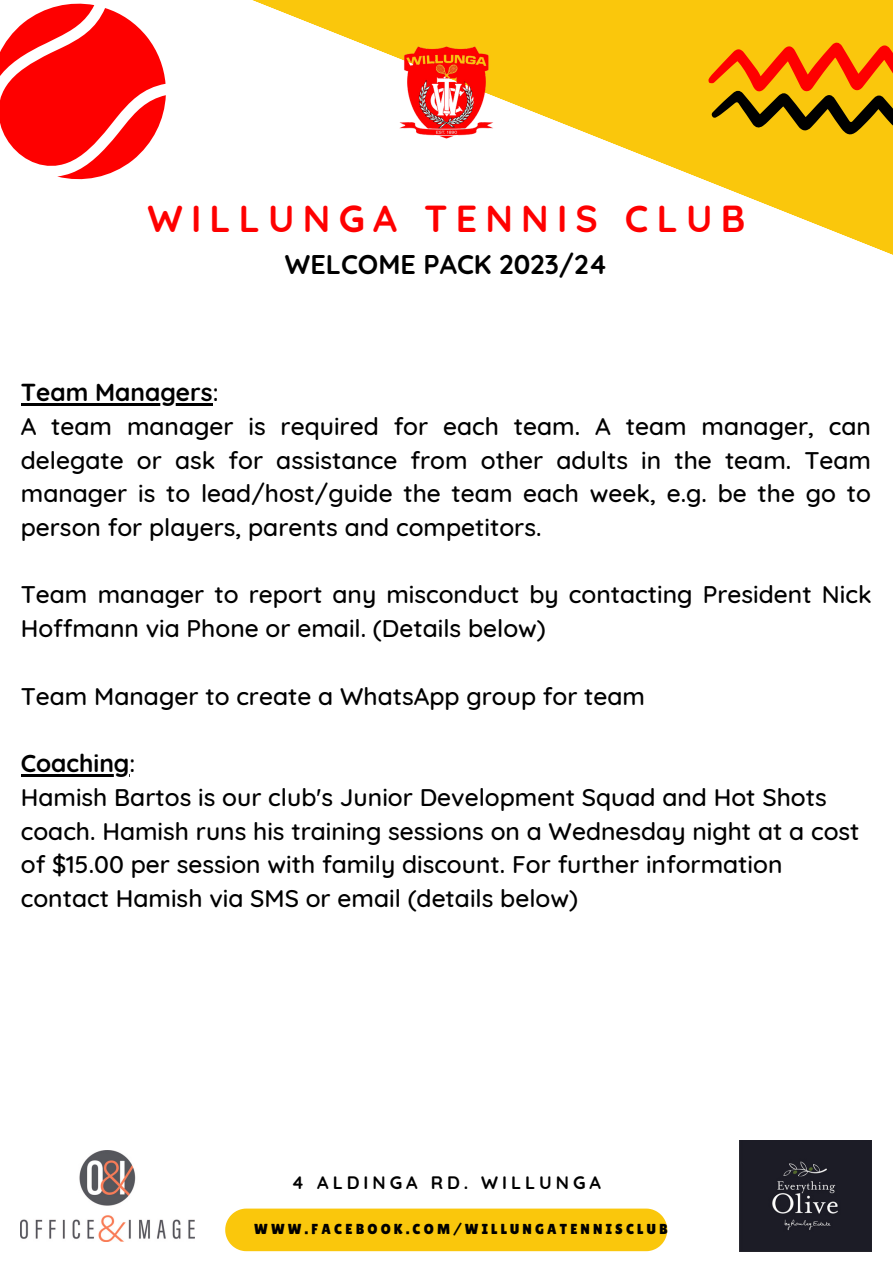
<style>
.page{position:relative;width:893px;height:1264px;background:#fff}
.page>*{position:absolute;margin:0;border:0;box-sizing:border-box;transform-origin:0 0}
.t1{font:700 37.5px "Quicksand";letter-spacing:.22em;color:#fe0000}
.t2{font:700 27px "Quicksand";color:#000}
.t3{font:500 24.6px/33.8px "Quicksand";color:#000;text-align:justify}
.t4{font:700 24.6px "Quicksand";color:#000}
.t5{font:700 18px "Quicksand";letter-spacing:.22em;color:#000}
.t6{font:14.4px "Lilita One";letter-spacing:.22em;color:#000}
.s1{font-weight:500}
</style>
<div class="page">
<svg style="left:252px;top:0;width:640px;height:255px"></svg>
<svg style="left:708px;top:41px;width:184px;height:96px;background:#d38307"></svg>
<img style="left:388px;top:34px;width:116px;height:116px">
<svg style="left:0;top:3px;width:166px;height:177px"></svg>
<hr style="left:21px;top:403px;width:192px;height:2px;background:#000">
<hr style="left:21px;top:774px;width:108px;height:2px;background:#000">
<div style="left:225px;top:1208px;width:442px;height:43px;background:#fac70c"></div>
<img style="left:739px;top:1140px;width:132px;height:110px">
<img style="left:21px;top:1150px;width:173px;height:91px">
<p class="t1" style="left:147px;top:194px;width:599px">WILLUNGA TENNIS CLUB</p>
<p class="t2" style="left:285px;top:246px;width:324px">WELCOME PACK 2023/24</p>
<p class="t4" style="left:21px;top:376px;width:199px">Team Managers<span class="s1">:</span></p>
<p class="t3" style="left:21px;top:408px;width:851px">A team manager is required for each team. A team manager, can delegate or ask for assistance from other adults in the team. Team manager is to lead/host/guide the team each week, e.g. be the go to person for players, parents and competitors.</p>
<p class="t3" style="left:21px;top:577px;width:852px">Team manager to report any misconduct by contacting President Nick<br>Hoffmann via Phone or email. (Details below)</p>
<p class="t3" style="left:21px;top:678px;width:625px">Team Manager to create a WhatsApp group for team</p>
<p class="t4" style="left:21px;top:747px;width:116px">Coaching<span class="s1">:</span></p>
<p class="t3" style="left:21px;top:779px;width:807px">Hamish Bartos is our club's Junior Development Squad and Hot Shots</p>
<p class="t3" style="left:21px;top:813px;width:840px">coach. Hamish runs his training sessions on a Wednesday night at a cost</p>
<p class="t3" style="left:21px;top:847px;width:763px">of $15.00 per session with family discount. For further information</p>
<p class="t3" style="left:21px;top:881px;width:558px">contact Hamish via SMS or email (details below)</p>
<p class="t5" style="left:291px;top:1170px;width:311px">4 ALDINGA RD. WILLUNGA</p>
<p class="t6" style="left:254px;top:1220px;width:415px">WWW.FACEBOOK.COM/WILLUNGATENNISCLUB</p>
</div>
